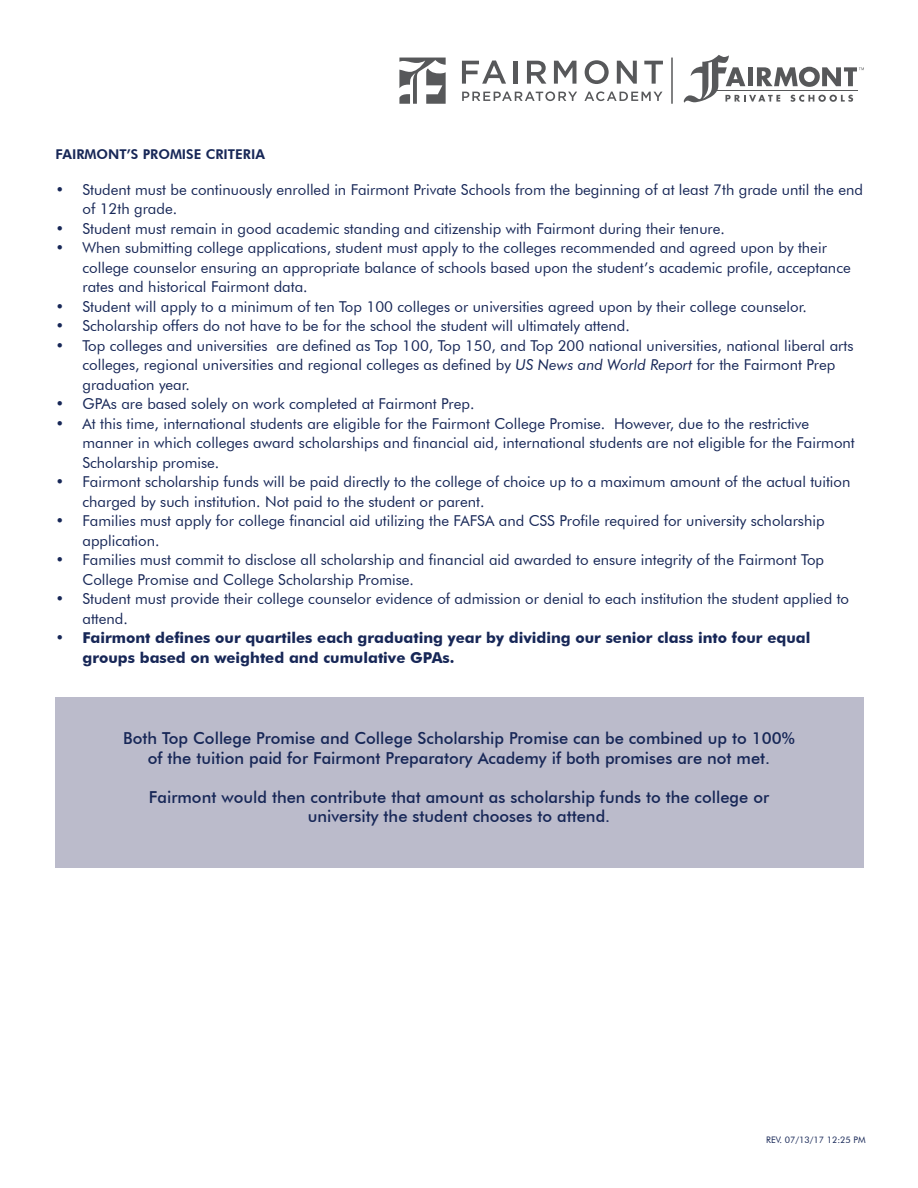
<style>
.page{position:relative;width:918px;height:1188px;background:#fff}
.page>*{position:absolute;margin:0;border:0;box-sizing:border-box;transform-origin:0 0}
.t1{font:500 16.5px/19.5px "Futura BT";color:#172757;text-align:center}
.t2{font:15px/19.5px "Futura BT";color:#172757}
.t3{font:700 15px/19.5px "Futura BT";color:#172757}
.t4{font:800 13.5px "Futura BT";color:#172757}
.t5{font:9px "Futura BT";color:#172757}
.s1{font-style:italic}
</style>
<div class="page">
<div style="left:56px;top:698px;width:808px;height:170px;background:#bbbbcb"></div>
<svg style="left:684px;top:55px;width:180px;height:48px"></svg>
<svg style="left:462px;top:61px;width:44px;height:23px"></svg>
<hr style="left:514px;top:61px;width:4px;height:23px;background:#57585a">
<svg style="left:527px;top:61px;width:19px;height:23px"></svg>
<svg style="left:554px;top:61px;width:22px;height:23px"></svg>
<svg style="left:585px;top:60px;width:24px;height:24px"></svg>
<svg style="left:617px;top:61px;width:20px;height:23px"></svg>
<svg style="left:644px;top:61px;width:19px;height:23px"></svg>
<svg style="left:462px;top:91px;width:115px;height:10px"></svg>
<svg style="left:584px;top:91px;width:79px;height:10px"></svg>
<svg style="left:399px;top:58px;width:47px;height:46px"></svg>
<hr style="left:671px;top:58px;width:2px;height:46px;background:#57585a">
<p class="t4" style="left:56px;top:146px;width:211px">FAIRMONT’S PROMISE CRITERIA</p>
<p class="t2" style="left:82px;top:180px;width:782px;text-indent:-27px">• Student must be continuously enrolled in Fairmont Private Schools from the beginning of at least 7th grade until the end of 12th grade.</p>
<p class="t2" style="left:56px;top:219px;width:671px">• Student must remain in good academic standing and citizenship with Fairmont during their tenure.</p>
<p class="t2" style="left:82px;top:238px;width:770px;text-indent:-27px">• When submitting college applications, student must apply to the colleges recommended and agreed upon by their college counselor ensuring an appropriate balance of schools based upon the student’s academic profile, acceptance rates and historical Fairmont data.</p>
<p class="t2" style="left:56px;top:297px;width:753px">• Student will apply to a minimum of ten Top 100 colleges or universities agreed upon by their college counselor.</p>
<p class="t2" style="left:56px;top:316px;width:576px">• Scholarship offers do not have to be for the school the student will ultimately attend.</p>
<p class="t2" style="left:82px;top:336px;width:772px;text-indent:-27px">• Top colleges and universities are defined as Top 100, Top 150, and Top 200 national universities, national liberal arts colleges, regional universities and regional colleges as defined by <span class="s1">US News and World Report</span> for the Fairmont Prep graduation year.</p>
<p class="t2" style="left:55px;top:394px;width:421px">• GPAs are based solely on work completed at Fairmont Prep.</p>
<p class="t2" style="left:82px;top:414px;width:774px;text-indent:-27px">• At this time, international students are eligible for the Fairmont College Promise. However, due to the restrictive manner in which colleges award scholarships and financial aid, international students are not eligible for the Fairmont<br>Scholarship promise.</p>
<p class="t2" style="left:82px;top:472px;width:770px;text-indent:-27px">• Fairmont scholarship funds will be paid directly to the college of choice up to a maximum amount of the actual tuition charged by such institution. Not paid to the student or parent.</p>
<p class="t2" style="left:82px;top:511px;width:744px;text-indent:-27px">• Families must apply for college financial aid utilizing the FAFSA and CSS Profile required for university scholarship application.</p>
<p class="t2" style="left:82px;top:550px;width:743px;text-indent:-27px">• Families must commit to disclose all scholarship and financial aid awarded to ensure integrity of the Fairmont Top<br>College Promise and College Scholarship Promise.</p>
<p class="t2" style="left:82px;top:589px;width:768px;text-indent:-27px">• Student must provide their college counselor evidence of admission or denial to each institution the student applied to attend.</p>
<p class="t3" style="left:82px;top:628px;width:729px;text-indent:-27px">• Fairmont defines our quartiles each graduating year by dividing our senior class into four equal groups based on weighted and cumulative GPAs.</p>
<p class="t1" style="left:123px;top:729px;width:673px">Both Top College Promise and College Scholarship Promise can be combined up to 100% of the tuition paid for Fairmont Preparatory Academy if both promises are not met.</p>
<p class="t1" style="left:149px;top:787px;width:622px">Fairmont would then contribute that amount as scholarship funds to the college or university the student chooses to attend.</p>
<p class="t5" style="left:766px;top:1134px;width:101px">REV. 07/13/17 12:25 PM</p>
</div>
